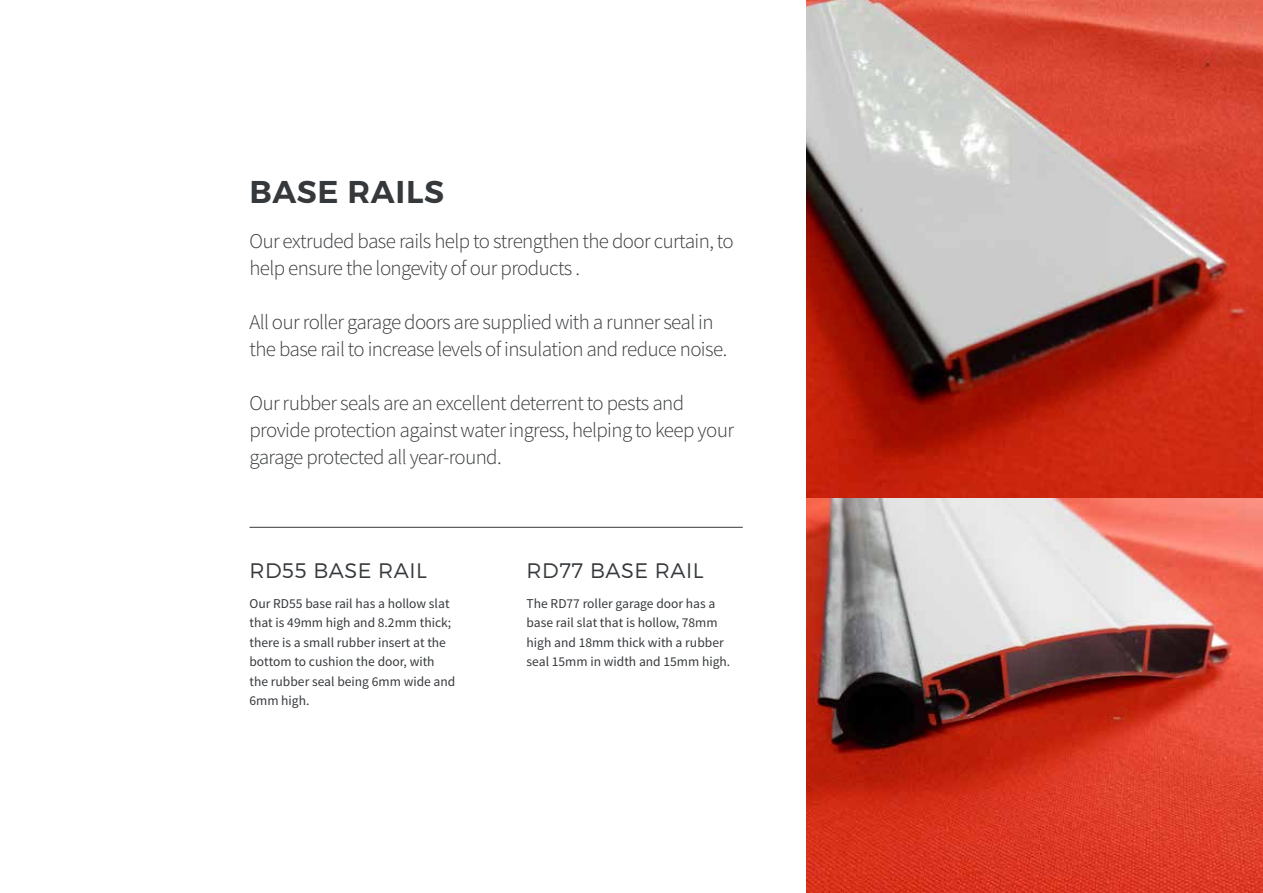
<style>
.page{position:relative;width:1263px;height:893px;background:#fff}
.page>*{position:absolute;margin:0;border:0;box-sizing:border-box;transform-origin:0 0}
.t1{font:600 31.5px "Montserrat";letter-spacing:.02em;color:#36393c}
.t2{font:300 21px/27px "Source Sans Pro";letter-spacing:-.03em;color:#36393c}
.t3{font:300 21px "Montserrat";letter-spacing:.025em;color:#36393c}
.t4{font:13.5px/19.5px "Source Sans Pro";color:#36393c}
</style>
<div class="page">
<hr style="left:249px;top:527px;width:494px;height:1px;background:#36393c">
<img style="left:806px;top:0;width:457px;height:498px">
<img style="left:806px;top:498px;width:457px;height:395px">
<h1 class="t1" style="left:249px;top:172px;width:196px">BASE RAILS</h1>
<p class="t2" style="left:249px;top:227px;width:486px">Our extruded base rails help to strengthen the door curtain, to help ensure the longevity of our products .</p>
<p class="t2" style="left:249px;top:308px;width:479px">All our roller garage doors are supplied with a runner seal in the base rail to increase levels of insulation and reduce noise.</p>
<p class="t2" style="left:249px;top:389px;width:486px">Our rubber seals are an excellent deterrent to pests and provide protection against water ingress, helping to keep your garage protected all year-round.</p>
<p class="t3" style="left:249px;top:558px;width:179px">RD55 BASE RAIL</p>
<p class="t3" style="left:527px;top:558px;width:179px">RD77 BASE RAIL</p>
<p class="t4" style="left:249px;top:594px;width:207px">Our RD55 base rail has a hollow slat that is 49mm high and 8.2mm thick; there is a small rubber insert at the bottom to cushion the door, with the rubber seal being 6mm wide and<br>6mm high.</p>
<p class="t4" style="left:527px;top:594px;width:205px">The RD77 roller garage door has a base rail slat that is hollow, 78mm high and 18mm thick with a rubber seal 15mm in width and 15mm high.</p>
</div>
